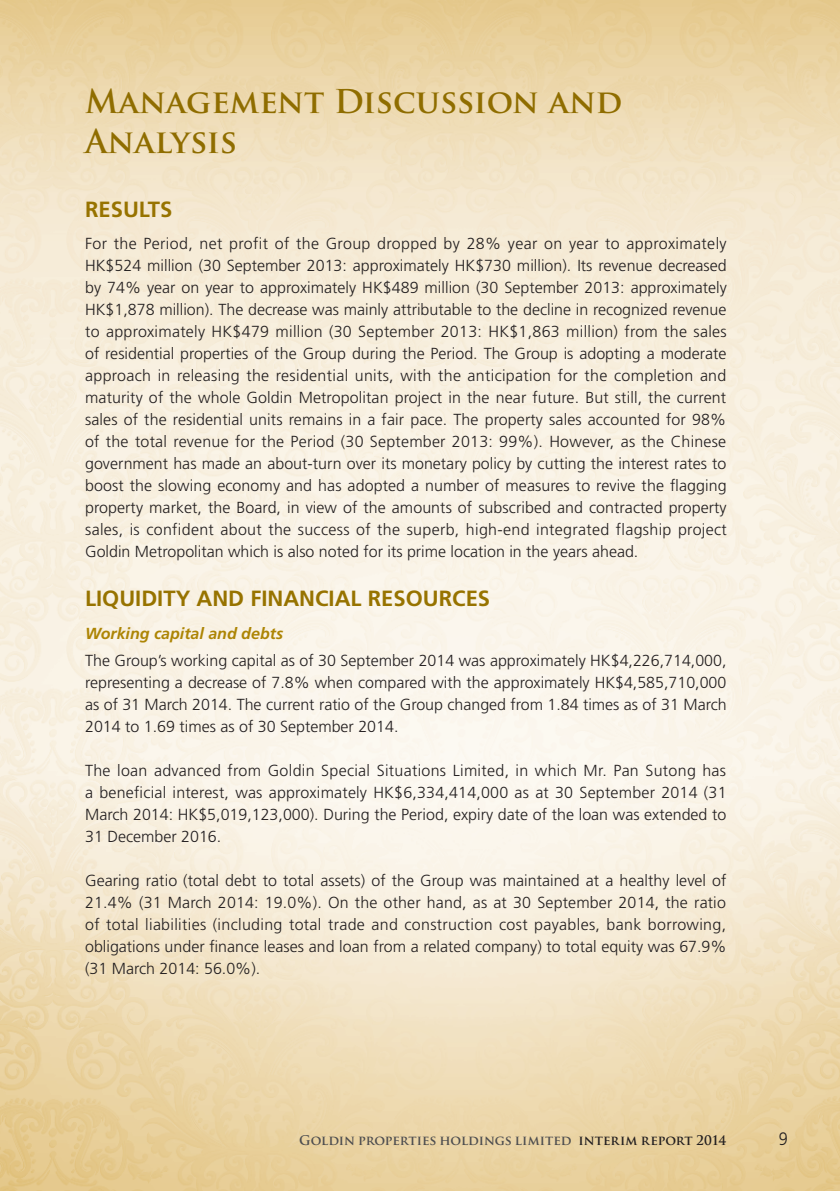
<style>
.page{position:relative;width:840px;height:1191px;background:#fff}
.page>*{position:absolute;margin:0;border:0;box-sizing:border-box;transform-origin:0 0}
.t1{font:700 32px/40px "Trajan Pro";color:#8f6d00}
.t2{font:700 22px "Frutiger LT Std";color:#977300}
.t3{font:300 18px "Frutiger LT Std";color:#231f20;scale:.9 1}
.t4{font:300 16px/22px "Frutiger LT Std";color:#231f20;text-align:justify}
.t5{font:italic 700 16px "Frutiger LT Std";color:#ad8505}
.t6{font:700 13px "Trajan Pro";letter-spacing:-.005em;color:#4d4d4f}
.s1{color:#231f20}
</style>
<div class="page">
<h1 class="t1" style="left:85px;top:82px;width:538px">Management Discussion and<br>Analysis</h1>
<h2 class="t2" style="left:85px;top:196px;width:89px">RESULTS</h2>
<p class="t4" style="left:85px;top:233px;width:643px">For the Period, net profit of the Group dropped by 28% year on year to approximately HK$524 million (30 September 2013: approximately HK$730 million). Its revenue decreased by 74% year on year to approximately HK$489 million (30 September 2013: approximately HK$1,878 million). The decrease was mainly attributable to the decline in recognized revenue to approximately HK$479 million (30 September 2013: HK$1,863 million) from the sales of residential properties of the Group during the Period. The Group is adopting a moderate approach in releasing the residential units, with the anticipation for the completion and maturity of the whole Goldin Metropolitan project in the near future. But still, the current sales of the residential units remains in a fair pace. The property sales accounted for 98% of the total revenue for the Period (30 September 2013: 99%). However, as the Chinese government has made an about-turn over its monetary policy by cutting the interest rates to boost the slowing economy and has adopted a number of measures to revive the flagging property market, the Board, in view of the amounts of subscribed and contracted property sales, is confident about the success of the superb, high-end integrated flagship project Goldin Metropolitan which is also noted for its prime location in the years ahead.</p>
<h2 class="t2" style="left:85px;top:585px;width:406px">LIQUIDITY AND FINANCIAL RESOURCES</h2>
<p class="t5" style="left:85px;top:623px;width:199px">Working capital and debts</p>
<p class="t4" style="left:85px;top:650px;width:642px">The Group’s working capital as of 30 September 2014 was approximately HK$4,226,714,000, representing a decrease of 7.8% when compared with the approximately HK$4,585,710,000 as of 31 March 2014. The current ratio of the Group changed from 1.84 times as of 31 March 2014 to 1.69 times as of 30 September 2014.</p>
<p class="t4" style="left:85px;top:760px;width:642px">The loan advanced from Goldin Special Situations Limited, in which Mr. Pan Sutong has a beneficial interest, was approximately HK$6,334,414,000 as at 30 September 2014 (31<br>March 2014: HK$5,019,123,000). During the Period, expiry date of the loan was extended to 31 December 2016.</p>
<p class="t4" style="left:85px;top:870px;width:642px">Gearing ratio (total debt to total assets) of the Group was maintained at a healthy level of 21.4% (31 March 2014: 19.0%). On the other hand, as at 30 September 2014, the ratio of total liabilities (including total trade and construction cost payables, bank borrowing, obligations under finance leases and loan from a related company) to total equity was 67.9% (31 March 2014: 56.0%).</p>
<p class="t6" style="left:299px;top:1132px;width:428px">Goldin properties holdings limited <span class="s1">interim report 2014</span></p>
<p class="t3" style="left:778px;top:1128px;width:12px">9</p>
</div>
